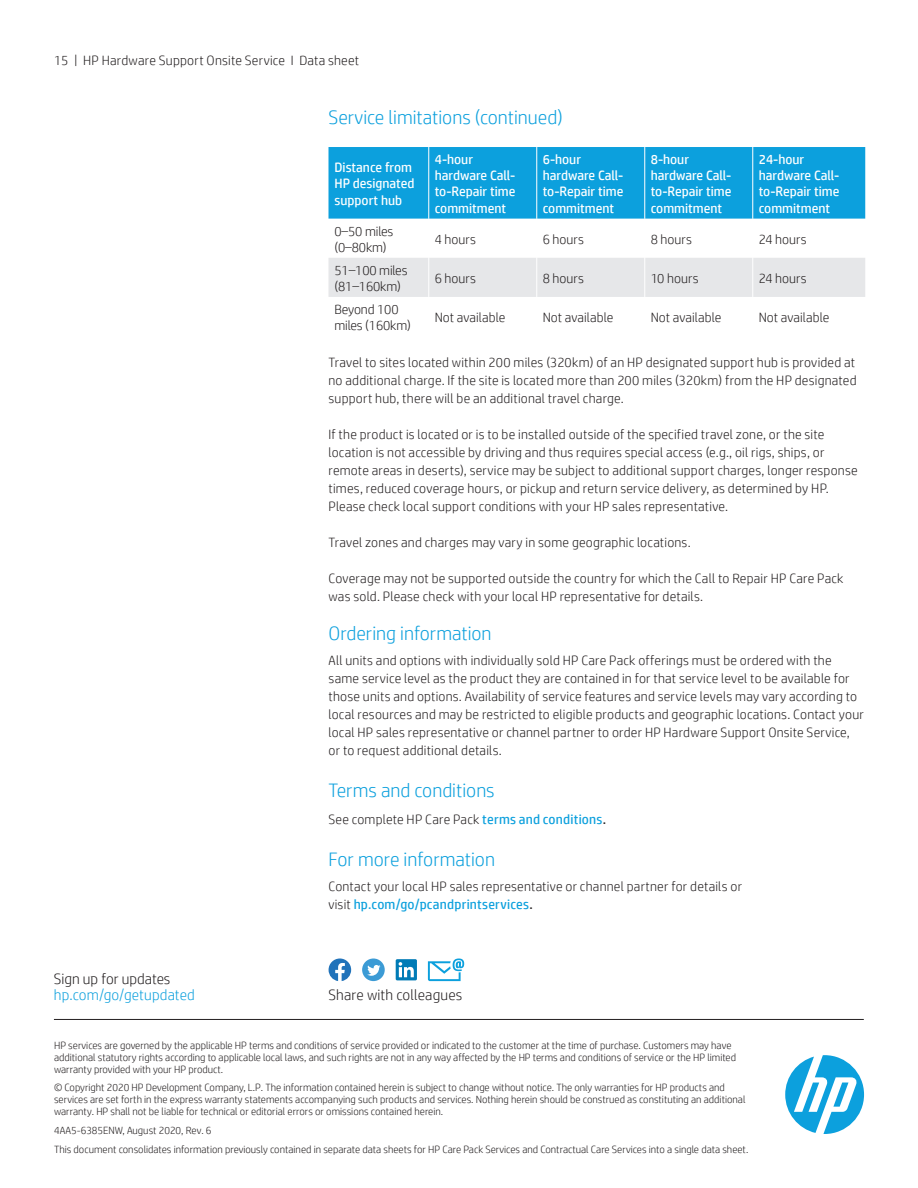
<style>
.page{position:relative;width:918px;height:1188px;background:#fff}
.page>*{position:absolute;margin:0;border:0;box-sizing:border-box;transform-origin:0 0}
.t1{font:300 19.5px "HP Simplified";color:#0ca0dd}
.t2{font:300 15px "HP Simplified";color:#231f20}
.t3{font:300 15px "HP Simplified";letter-spacing:.01em;color:#0ca0dd}
.t4{font:300 13.5px/18px "HP Simplified";letter-spacing:.015em;color:#231f20}
.t5{font:13.5px/16.2px "HP Simplified";color:#fff}
.t6{font:300 13.5px/16.2px "HP Simplified";letter-spacing:-.01em;color:#231f20}
.t7{font:300 10.5px/12px "HP Simplified";color:#231f20}
.s1{font-weight:400;color:#0ca0dd}
.s2{font-weight:400}
</style>
<div class="page">
<svg style="left:785px;top:1055px;width:79px;height:79px"></svg>
<hr style="left:54px;top:1019px;width:810px;height:1px;background:#231f20">
<svg style="left:396px;top:959px;width:21px;height:21px"></svg>
<svg style="left:428px;top:959px;width:36px;height:22px"></svg>
<svg style="left:362px;top:958px;width:23px;height:23px"></svg>
<svg style="left:329px;top:958px;width:22px;height:23px"></svg>
<div style="left:328px;top:147px;width:537px;height:72px;background:#0ca0dd"></div>
<div style="left:328px;top:258px;width:537px;height:39px;background:#e6e7e9"></div>
<hr style="left:428px;top:147px;width:1px;height:72px;background:#fff">
<hr style="left:536px;top:147px;width:1px;height:72px;background:#fff">
<hr style="left:644px;top:147px;width:1px;height:72px;background:#fff">
<hr style="left:752px;top:147px;width:1px;height:72px;background:#fff">
<hr style="left:428px;top:258px;width:1px;height:39px;background:#fff">
<hr style="left:536px;top:258px;width:1px;height:39px;background:#fff">
<hr style="left:644px;top:258px;width:1px;height:39px;background:#fff">
<hr style="left:752px;top:258px;width:1px;height:39px;background:#fff">
<p class="t4" style="left:54px;top:51px;width:307px">15 | HP Hardware Support Onsite Service I Data sheet</p>
<h1 class="t1" style="left:328px;top:104px;width:236px">Service limitations (continued)</h1>
<p class="t5" style="left:334px;top:159px;width:82px">Distance from<br>HP designated support hub</p>
<p class="t5" style="left:435px;top:151px;width:82px">4-hour hardware Call&shy;to-Repair time commitment</p>
<p class="t5" style="left:543px;top:151px;width:82px">6-hour hardware Call&shy;to-Repair time commitment</p>
<p class="t5" style="left:651px;top:151px;width:82px">8-hour hardware Call&shy;to-Repair time commitment</p>
<p class="t5" style="left:759px;top:151px;width:82px">24-hour hardware Call&shy;to-Repair time commitment</p>
<p class="t6" style="left:334px;top:222px;width:60px">0–50 miles (0–80km)</p>
<p class="t4" style="left:435px;top:230px;width:43px">4 hours</p>
<p class="t4" style="left:543px;top:230px;width:43px">6 hours</p>
<p class="t4" style="left:651px;top:230px;width:43px">8 hours</p>
<p class="t4" style="left:759px;top:230px;width:50px">24 hours</p>
<p class="t6" style="left:334px;top:262px;width:75px">51–100 miles (81–160km)</p>
<p class="t4" style="left:435px;top:269px;width:43px">6 hours</p>
<p class="t4" style="left:543px;top:269px;width:43px">8 hours</p>
<p class="t4" style="left:651px;top:269px;width:49px">10 hours</p>
<p class="t4" style="left:759px;top:269px;width:50px">24 hours</p>
<p class="t6" style="left:334px;top:301px;width:78px">Beyond 100 miles (160km)</p>
<p class="t4" style="left:435px;top:308px;width:72px">Not available</p>
<p class="t4" style="left:543px;top:308px;width:72px">Not available</p>
<p class="t4" style="left:651px;top:308px;width:72px">Not available</p>
<p class="t4" style="left:759px;top:308px;width:72px">Not available</p>
<p class="t4" style="left:329px;top:353px;width:530px;text-align:justify">Travel to sites located within 200 miles (320km) of an HP designated support hub is provided at no additional charge. If the site is located more than 200 miles (320km) from the HP designated support hub, there will be an additional travel charge.</p>
<p class="t4" style="left:329px;top:425px;width:531px">If the product is located or is to be installed outside of the specified travel zone, or the site location is not accessible by driving and thus requires special access (e.g., oil rigs, ships, or remote areas in deserts), service may be subject to additional support charges, longer response times, reduced coverage hours, or pickup and return service delivery, as determined by HP.<br>Please check local support conditions with your HP sales representative.</p>
<p class="t4" style="left:329px;top:533px;width:364px">Travel zones and charges may vary in some geographic locations.</p>
<p class="t4" style="left:329px;top:569px;width:517px">Coverage may not be supported outside the country for which the Call to Repair HP Care Pack was sold. Please check with your local HP representative for details.</p>
<h1 class="t1" style="left:328px;top:620px;width:165px">Ordering information</h1>
<p class="t4" style="left:328px;top:651px;width:537px">All units and options with individually sold HP Care Pack offerings must be ordered with the same service level as the product they are contained in for that service level to be available for those units and options. Availability of service features and service levels may vary according to local resources and may be restricted to eligible products and geographic locations. Contact your local HP sales representative or channel partner to order HP Hardware Support Onsite Service, or to request additional details.</p>
<h1 class="t1" style="left:328px;top:777px;width:168px">Terms and conditions</h1>
<p class="t4" style="left:328px;top:810px;width:279px">See complete HP Care Pack <span class="s1">terms and conditions</span><span class="s2">.</span></p>
<h1 class="t1" style="left:328px;top:847px;width:168px">For more information</h1>
<p class="t4" style="left:328px;top:877px;width:415px">Contact your local HP sales representative or channel partner for details or visit <span class="s1">hp.com/go/pcandprintservices</span><span class="s2">.</span></p>
<p class="t2" style="left:54px;top:969px;width:118px">Sign up for updates</p>
<p class="t3" style="left:54px;top:985px;width:142px">hp.com/go/getupdated</p>
<p class="t2" style="left:329px;top:985px;width:135px">Share with colleagues</p>
<p class="t7" style="left:54px;top:1039px;width:684px">HP services are governed by the applicable HP terms and conditions of service provided or indicated to the customer at the time of purchase. Customers may have additional statutory rights according to applicable local laws, and such rights are not in any way affected by the HP terms and conditions of service or the HP limited warranty provided with your HP product.</p>
<p class="t7" style="left:54px;top:1081px;width:693px">© Copyright 2020 HP Development Company, L.P. The information contained herein is subject to change without notice. The only warranties for HP products and services are set forth in the express warranty statements accompanying such products and services. Nothing herein should be construed as constituting an additional warranty. HP shall not be liable for technical or editorial errors or omissions contained herein.</p>
<p class="t7" style="left:54px;top:1121px;width:696px;line-height:18.8px">4AA5-6385ENW, August 2020, Rev. 6<br>This document consolidates information previously contained in separate data sheets for HP Care Pack Services and Contractual Care Services into a single data sheet.</p>
</div>
